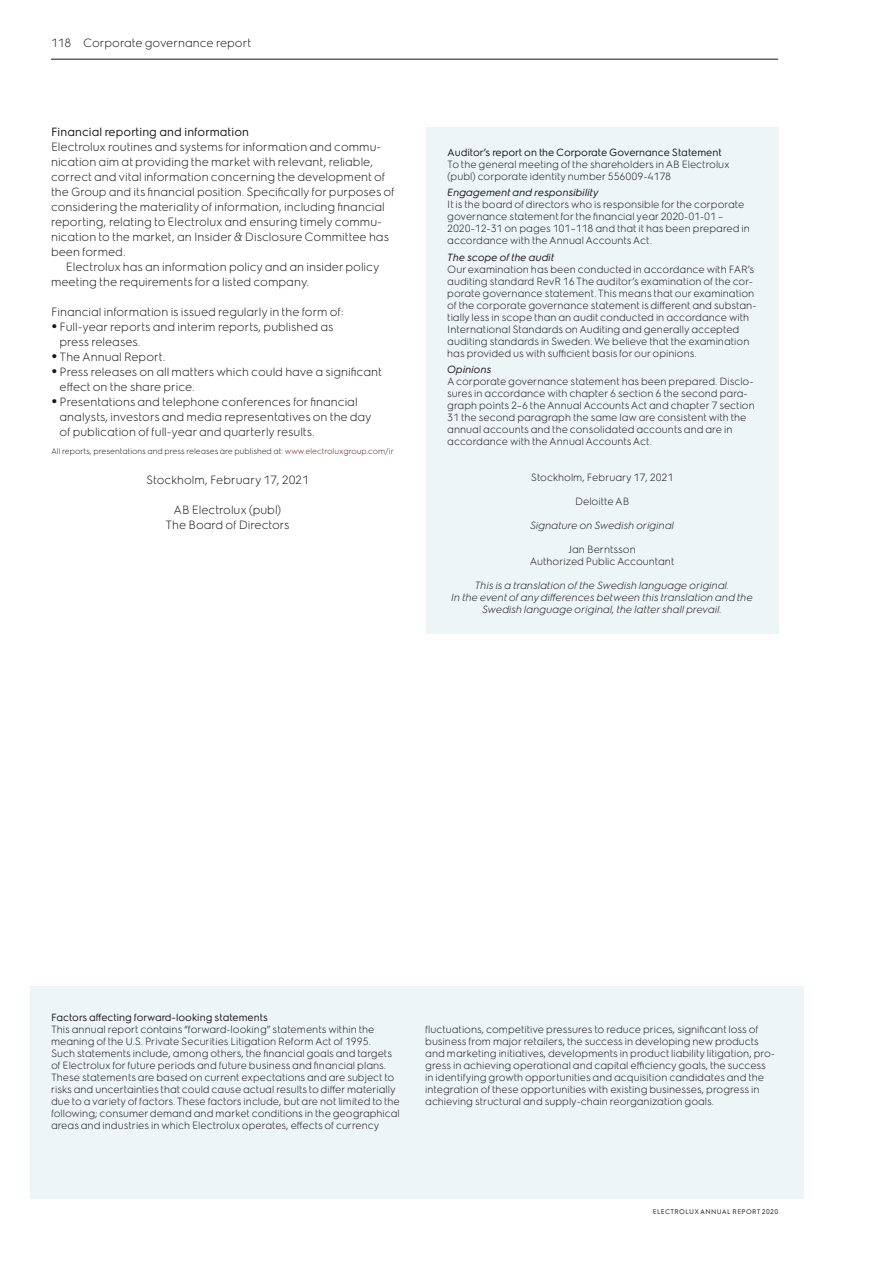
<style>
.page{position:relative;width:893px;height:1263px;background:#fff}
.page>*{position:absolute;margin:0;border:0;box-sizing:border-box;transform-origin:0 0}
.t1{font:300 12px/15px "Electrolux Sans";color:#181716}
.t2{font:12px "Electrolux Sans";letter-spacing:.005em;color:#181716}
.t3{font:300 10.5px/12px "Electrolux Sans";color:#181716}
.t4{font:italic 300 10.5px/12px "Electrolux Sans";color:#181716;text-align:center}
.t5{font:10.5px "Electrolux Sans";color:#181716}
.t6{font:italic 10.5px "Electrolux Sans";color:#181716}
.t7{font:300 8.25px "Electrolux Sans";color:#181716}
.t8{font:6.75px "Electrolux Sans";letter-spacing:.05em;color:#181716}
.s1{font-weight:600;font-size:19.2px}
.s2{color:#621a1c}
</style>
<div class="page">
<div style="left:30px;top:986px;width:774px;height:213px;background:#eef5f6"></div>
<div style="left:426px;top:128px;width:352px;height:506px;background:#eef5f6"></div>
<hr style="left:51px;top:59px;width:727px;height:1px;background:#181716">
<p class="t1" style="left:51px;top:34px;width:202px">118 Corporate governance report</p>
<p class="t2" style="left:51px;top:123px;width:199px">Financial reporting and information</p>
<p class="t1" style="left:51px;top:139px;width:345px">Electrolux routines and systems for information and commu&shy;nication aim at providing the market with relevant, reliable, correct and vital information concerning the development of the Group and its financial position. Specifically for purposes of considering the materiality of information, including financial reporting, relating to Electrolux and ensuring timely commu&shy;nication to the market, an Insider &amp; Disclosure Committee has been formed.</p>
<p class="t1" style="left:51px;top:259px;width:330px;text-indent:15px">Electrolux has an information policy and an insider policy meeting the requirements for a listed company.</p>
<p class="t1" style="left:51px;top:304px;width:294px">Financial information is issued regularly in the form of:</p>
<p class="t1" style="left:60px;top:319px;width:275px;text-indent:-9px"><span class="s1">•</span> Full-year reports and interim reports, published as press releases.</p>
<p class="t1" style="left:51px;top:349px;width:116px"><span class="s1">•</span> The Annual Report.</p>
<p class="t1" style="left:60px;top:364px;width:324px;text-indent:-9px"><span class="s1">•</span> Press releases on all matters which could have a significant effect on the share price.</p>
<p class="t1" style="left:60px;top:394px;width:314px;text-indent:-9px"><span class="s1">•</span> Presentations and telephone conferences for financial analysts, investors and media representatives on the day of publication of full-year and quarterly results.</p>
<p class="t7" style="left:51px;top:446px;width:344px">All reports, presentations and press releases are published at: <span class="s2">www.electroluxgroup.com/ir</span></p>
<p class="t1" style="left:146px;top:472px;width:164px">Stockholm, February 17, 2021</p>
<p class="t1" style="left:165px;top:502px;width:126px;text-align:center">AB Electrolux (publ)<br>The Board of Directors</p>
<p class="t5" style="left:447px;top:145px;width:276px">Auditor’s report on the Corporate Governance Statement</p>
<p class="t3" style="left:447px;top:158px;width:284px">To the general meeting of the shareholders in AB Electrolux (publ) corporate identity number 556009-4178</p>
<p class="t6" style="left:447px;top:185px;width:153px">Engagement and responsibility</p>
<p class="t3" style="left:447px;top:198px;width:304px">It is the board of directors who is responsible for the corporate governance statement for the financial year 2020-01-01 – 2020-12-31 on pages 101–118 and that it has been prepared in accordance with the Annual Accounts Act.</p>
<p class="t6" style="left:447px;top:250px;width:109px">The scope of the audit</p>
<p class="t3" style="left:447px;top:262px;width:311px">Our examination has been conducted in accordance with FAR’s auditing standard RevR 16 The auditor’s examination of the cor&shy;porate governance statement. This means that our examination of the corporate governance statement is different and substan&shy;tially less in scope than an audit conducted in accordance with International Standards on Auditing and generally accepted auditing standards in Sweden. We believe that the examination has provided us with sufficient basis for our opinions.</p>
<p class="t6" style="left:447px;top:362px;width:46px">Opinions</p>
<p class="t3" style="left:447px;top:375px;width:309px">A corporate governance statement has been prepared. Disclo&shy;sures in accordance with chapter 6 section 6 the second para&shy;graph points 2–6 the Annual Accounts Act and chapter 7 section 31 the second paragraph the same law are consistent with the annual accounts and the consolidated accounts and are in accordance with the Annual Accounts Act.</p>
<p class="t3" style="left:531px;top:471px;width:144px">Stockholm, February 17, 2021</p>
<p class="t3" style="left:575px;top:495px;width:56px">Deloitte AB</p>
<p class="t4" style="left:530px;top:519px;width:146px">Signature on Swedish original</p>
<p class="t3" style="left:530px;top:543px;width:146px;text-align:center">Jan Berntsson<br>Authorized Public Accountant</p>
<p class="t4" style="left:451px;top:579px;width:303px">This is a translation of the Swedish language original.<br>In the event of any differences between this translation and the<br>Swedish language original, the latter shall prevail.</p>
<p class="t5" style="left:51px;top:1009px;width:218px">Factors affecting forward-looking statements</p>
<p class="t3" style="left:51px;top:1022px;width:350px">This annual report contains “forward-looking” statements within the meaning of the U.S. Private Securities Litigation Reform Act of 1995.<br>Such statements include, among others, the financial goals and targets of Electrolux for future periods and future business and financial plans.<br>These statements are based on current expectations and are subject to risks and uncertainties that could cause actual results to differ materially due to a variety of factors. These factors include, but are not limited to the following; consumer demand and market conditions in the geographical areas and industries in which Electrolux operates, effects of currency</p>
<p class="t3" style="left:425px;top:1022px;width:351px">fluctuations, competitive pressures to reduce prices, significant loss of business from major retailers, the success in developing new products and marketing initiatives, developments in product liability litigation, pro&shy;gress in achieving operational and capital efficiency goals, the success in identifying growth opportunities and acquisition candidates and the integration of these opportunities with existing businesses, progress in achieving structural and supply-chain reorganization goals.</p>
<p class="t8" style="left:653px;top:1207px;width:127px">ELECTROLUX ANNUAL REPORT 2020</p>
</div>
